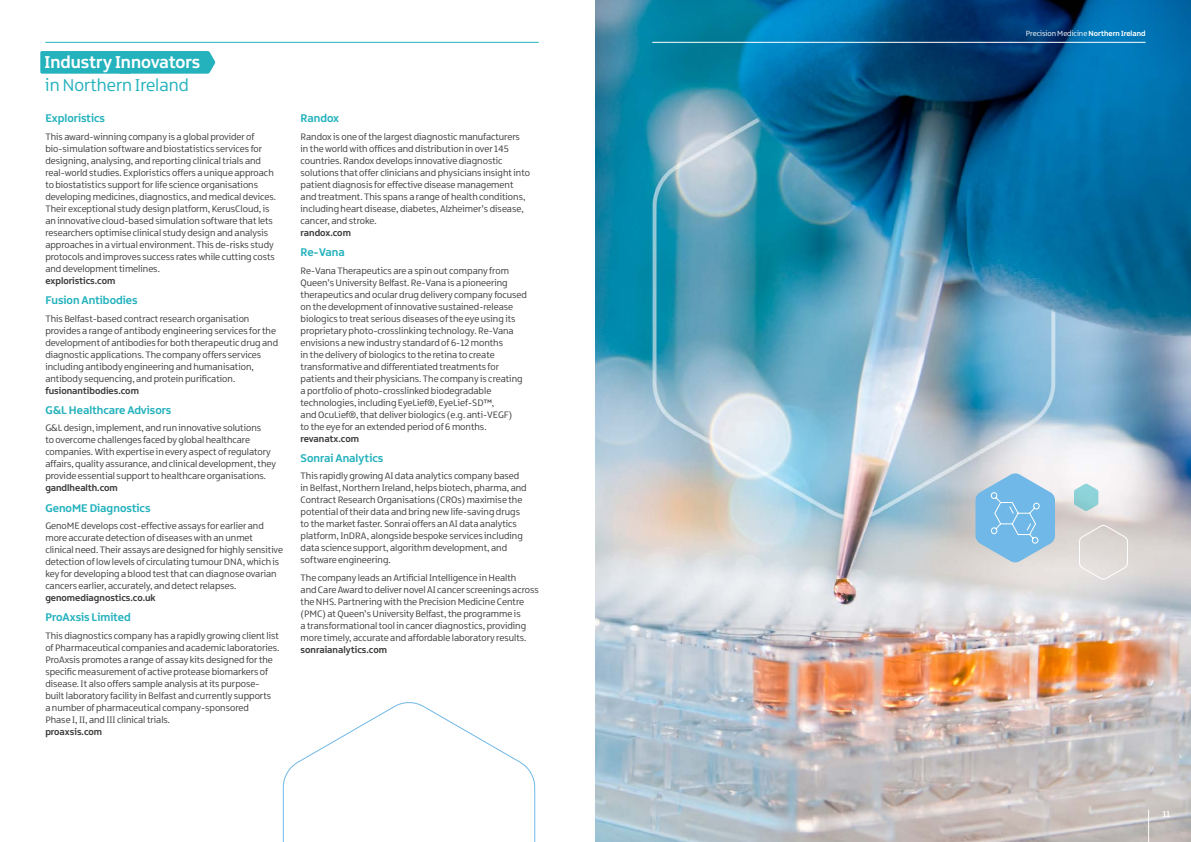
<style>
.page{position:relative;width:1191px;height:842px;background:#fff}
.page>*{position:absolute;margin:0;border:0;box-sizing:border-box;transform-origin:0 0}
.t1{font:700 18.4px "Northern Ireland";color:#fff}
.t2{font:18.4px "Northern Ireland";color:#24b2bd}
.t3{font:700 12px "Northern Ireland";color:#24b2bd}
.t4{font:10px/12px "Northern Ireland";color:#3c3c3b}
.t5{font:700 10px "Northern Ireland";color:#3c3c3b}
.t6{font:700 9px "Northern Ireland";color:#fff}
.t7{font:8px "Northern Ireland";color:#fff}
.s1{font-weight:700}
</style>
<div class="page">
<img style="left:595px;top:0;width:596px;height:842px">
<div style="left:40px;top:51px;width:175px;height:23px;background:#24b2bd"></div>
<hr style="left:1148px;top:810px;width:1px;height:32px;background:#fff">
<hr style="left:652px;top:42px;width:493px;height:1px;background:#fff">
<hr style="left:45px;top:42px;width:494px;height:1px;background:#24b2bd">
<svg style="left:282px;top:702px;width:254px;height:140px"></svg>
<svg style="left:1078px;top:524px;width:50px;height:56px"></svg>
<svg style="left:1074px;top:484px;width:24px;height:27px"></svg>
<svg style="left:975px;top:473px;width:80px;height:89px"></svg>
<h1 class="t1" style="left:45px;top:50px;width:157px">Industry Innovators</h1>
<h1 class="t2" style="left:45px;top:74px;width:145px">in Northern Ireland</h1>
<p class="t3" style="left:45px;top:111px;width:61px">Exploristics</p>
<p class="t4" style="left:45px;top:131px;width:232px">This award-winning company is a global provider of bio-simulation software and biostatistics services for designing, analysing, and reporting clinical trials and real-world studies. Exploristics offers a unique approach to biostatistics support for life science organisations developing medicines, diagnostics, and medical devices.<br>Their exceptional study design platform, KerusCloud, is an innovative cloud-based simulation software that lets researchers optimise clinical study design and analysis approaches in a virtual environment. This de-risks study protocols and improves success rates while cutting costs and development timelines.</p>
<p class="t5" style="left:45px;top:274px;width:72px">exploristics.com</p>
<p class="t3" style="left:45px;top:292px;width:94px">Fusion Antibodies</p>
<p class="t4" style="left:45px;top:312px;width:234px">This Belfast-based contract research organisation provides a range of antibody engineering services for the development of antibodies for both therapeutic drug and diagnostic applications. The company offers services including antibody engineering and humanisation, antibody sequencing, and protein purification.</p>
<p class="t5" style="left:45px;top:384px;width:95px">fusionantibodies.com</p>
<p class="t3" style="left:45px;top:402px;width:128px">G&amp;L Healthcare Advisors</p>
<p class="t4" style="left:45px;top:422px;width:232px">G&amp;L design, implement, and run innovative solutions<br>to overcome challenges faced by global healthcare companies. With expertise in every aspect of regulatory affairs, quality assurance, and clinical development, they provide essential support to healthcare organisations.</p>
<p class="t5" style="left:45px;top:482px;width:74px">gandlhealth.com</p>
<p class="t3" style="left:45px;top:500px;width:107px">GenoME Diagnostics</p>
<p class="t4" style="left:45px;top:520px;width:239px">GenoME develops cost-effective assays for earlier and more accurate detection of diseases with an unmet clinical need. Their assays are designed for highly sensitive detection of low levels of circulating tumour DNA, which is key for developing a blood test that can diagnose ovarian cancers earlier, accurately, and detect relapses.</p>
<p class="t5" style="left:45px;top:591px;width:112px">genomediagnostics.co.uk</p>
<p class="t3" style="left:45px;top:610px;width:87px">ProAxsis Limited</p>
<p class="t4" style="left:45px;top:630px;width:235px">This diagnostics company has a rapidly growing client list of Pharmaceutical companies and academic laboratories.<br>ProAxsis promotes a range of assay kits designed for the specific measurement of active protease biomarkers of disease. It also offers sample analysis at its purpose&shy;built laboratory facility in Belfast and currently supports<br>a number of pharmaceutical company-sponsored<br>Phase I, II, and III clinical trials.</p>
<p class="t5" style="left:45px;top:725px;width:58px">proaxsis.com</p>
<p class="t3" style="left:300px;top:111px;width:40px">Randox</p>
<p class="t4" style="left:300px;top:131px;width:231px">Randox is one of the largest diagnostic manufacturers in the world with offices and distribution in over 145 countries. Randox develops innovative diagnostic solutions that offer clinicians and physicians insight into patient diagnosis for effective disease management and treatment. This spans a range of health conditions, including heart disease, diabetes, Alzheimer’s disease, cancer, and stroke.</p>
<p class="t5" style="left:300px;top:226px;width:52px">randox.com</p>
<p class="t3" style="left:300px;top:244px;width:46px">Re-Vana</p>
<p class="t4" style="left:300px;top:264px;width:228px">Re-Vana Therapeutics are a spin out company from Queen’s University Belfast. Re-Vana is a pioneering therapeutics and ocular drug delivery company focused on the development of innovative sustained-release biologics to treat serious diseases of the eye using its proprietary photo-crosslinking technology. Re-Vana envisions a new industry standard of 6-12 months<br>in the delivery of biologics to the retina to create transformative and differentiated treatments for patients and their physicians. The company is creating a portfolio of photo-crosslinked biodegradable technologies, including EyeLief®, EyeLief-SD™,<br>and OcuLief®, that deliver biologics (e.g. anti-VEGF)<br>to the eye for an extended period of 6 months.</p>
<p class="t5" style="left:300px;top:432px;width:60px">revanatx.com</p>
<p class="t3" style="left:300px;top:450px;width:84px">Sonrai Analytics</p>
<p class="t4" style="left:300px;top:470px;width:228px">This rapidly growing AI data analytics company based in Belfast, Northern Ireland, helps biotech, pharma, and Contract Research Organisations (CROs) maximise the potential of their data and bring new life-saving drugs to the market faster. Sonrai offers an AI data analytics platform, InDRA, alongside bespoke services including data science support, algorithm development, and software engineering.</p>
<p class="t4" style="left:300px;top:572px;width:240px">The company leads an Artificial Intelligence in Health<br>and Care Award to deliver novel AI cancer screenings across the NHS. Partnering with the Precision Medicine Centre (PMC) at Queen’s University Belfast, the programme is<br>a transformational tool in cancer diagnostics, providing more timely, accurate and affordable laboratory results.</p>
<p class="t5" style="left:300px;top:643px;width:88px">sonraianalytics.com</p>
<p class="t7" style="left:1026px;top:29px;width:121px">Precision Medicine <span class="s1">Northern Ireland</span></p>
<p class="t6" style="left:1162px;top:808px;width:9px">11</p>
</div>
